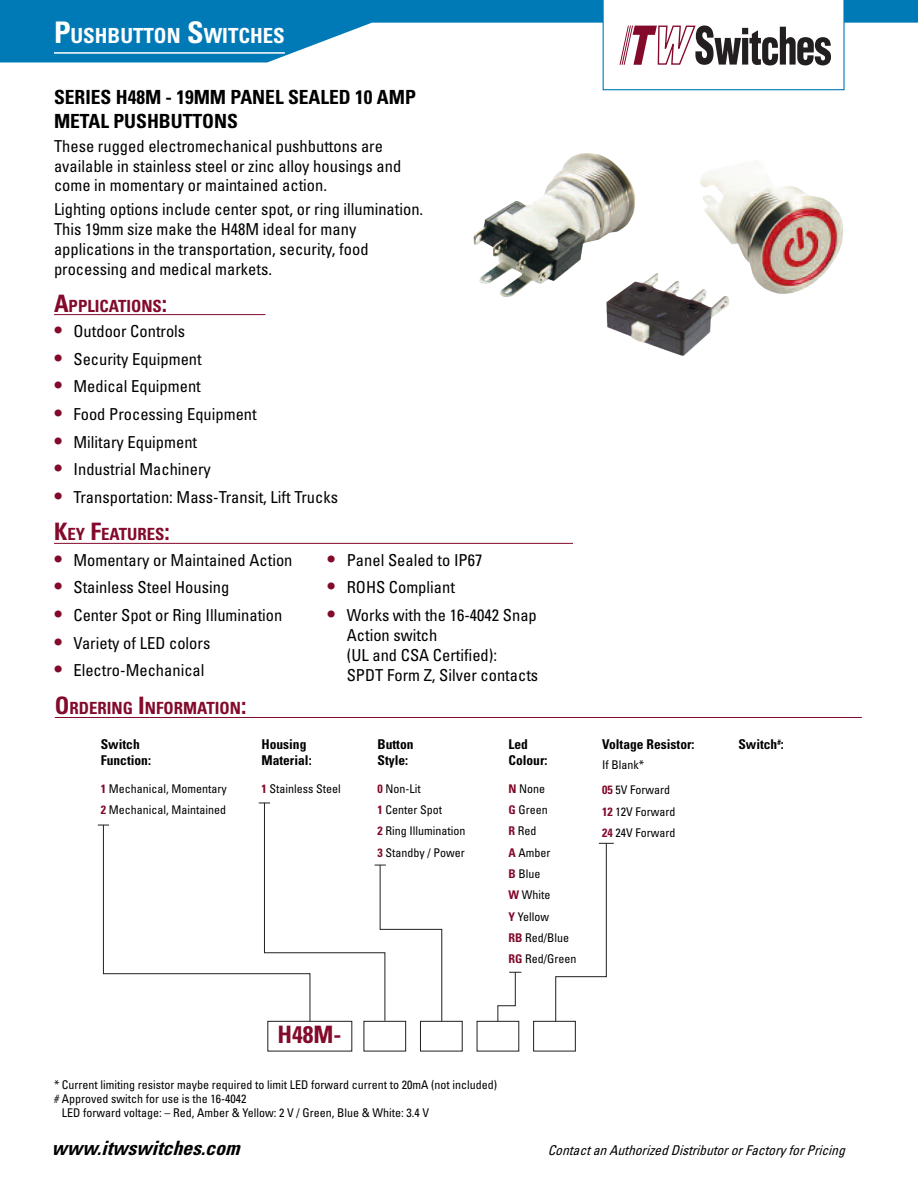
<style>
.page{position:relative;width:918px;height:1188px;background:#fff}
.page>*{position:absolute;margin:0;border:0;box-sizing:border-box;transform-origin:0 0}
.t1{font:700 condensed 24px "Univers LT Std";color:#830a2b}
.t2{font:700 condensed 20.85px "Univers LT Std";color:#fff}
.t3{font:italic 700 condensed 19.65px "Univers LT Std";color:#000}
.t4{font:700 condensed 19.5px/23.4px "Univers LT Std";color:#000}
.t5{font:700 condensed 16.8px "Univers LT Std";color:#830a2b}
.t6{font:condensed 16.5px/19.8px "Univers LT Std";color:#000}
.t7{font:700 condensed 13.5px/16.2px "Univers LT Std";color:#000}
.t8{font:italic condensed 13.5px "Univers LT Std";color:#000}
.t9{font:condensed 12px/21.3px "Univers LT Std";color:#000}
.s1{font-size:29.85px}
.s2{font-size:24px}
.s3{font-weight:700;font-size:19.5px;color:#830a2b}
.s4{font-weight:700;color:#830a2b}
</style>
<div class="page">
<svg style="left:0;top:0;width:918px;height:63px;fill:#007ab6"></svg>
<svg style="left:603px;top:0;width:242px;height:90px"></svg>
<hr style="left:54px;top:52px;width:231px;height:2px;background:#fff">
<hr style="left:54px;top:314px;width:212px;height:1px;background:#830a2b">
<img style="left:473px;top:153px;width:370px;height:203px">
<hr style="left:54px;top:543px;width:519px;height:1px;background:#830a2b">
<hr style="left:55px;top:717px;width:807px;height:1px;background:#830a2b">
<div style="left:420px;top:1021px;width:43px;height:30px;border:1px solid #231f20"></div>
<div style="left:533px;top:1021px;width:43px;height:30px;border:1px solid #231f20"></div>
<svg style="left:497px;top:972px;width:24px;height:50px"></svg>
<svg style="left:98px;top:802px;width:345px;height:220px"></svg>
<svg style="left:555px;top:843px;width:59px;height:179px"></svg>
<p class="t2" style="left:54px;top:22px;width:232px"><span class="s1">P</span>USHBUTTON <span class="s1">S</span>WITCHES</p>
<p class="t4" style="left:54px;top:86px;width:363px">SERIES H48M - 19MM PANEL SEALED 10 AMP<br>METAL PUSHBUTTONS</p>
<p class="t6" style="left:54px;top:136px;width:349px">These rugged electromechanical pushbuttons are available in stainless steel or zinc alloy housings and come in momentary or maintained action.</p>
<p class="t6" style="left:54px;top:199px;width:371px">Lighting options include center spot, or ring illumination.<br>This 19mm size make the H48M ideal for many applications in the transportation, security, food processing and medical markets.</p>
<p class="t5" style="left:54px;top:295px;width:115px"><span class="s2">A</span>PPLICATIONS<span class="s2">:</span></p>
<p class="t6" style="left:54px;top:321px;width:133px"><span class="s3">•</span> Outdoor Controls</p>
<p class="t6" style="left:54px;top:349px;width:149px"><span class="s3">•</span> Security Equipment</p>
<p class="t6" style="left:54px;top:376px;width:148px"><span class="s3">•</span> Medical Equipment</p>
<p class="t6" style="left:54px;top:404px;width:204px"><span class="s3">•</span> Food Processing Equipment</p>
<p class="t6" style="left:54px;top:432px;width:145px"><span class="s3">•</span> Military Equipment</p>
<p class="t6" style="left:54px;top:459px;width:158px"><span class="s3">•</span> Industrial Machinery</p>
<p class="t6" style="left:54px;top:487px;width:286px"><span class="s3">•</span> Transportation: Mass-Transit, Lift Trucks</p>
<p class="t5" style="left:54px;top:524px;width:117px"><span class="s2">K</span>EY <span class="s2">F</span>EATURES<span class="s2">:</span></p>
<p class="t6" style="left:54px;top:550px;width:240px"><span class="s3">•</span> Momentary or Maintained Action</p>
<p class="t6" style="left:54px;top:577px;width:177px"><span class="s3">•</span> Stainless Steel Housing</p>
<p class="t6" style="left:54px;top:605px;width:230px"><span class="s3">•</span> Center Spot or Ring Illumination</p>
<p class="t6" style="left:54px;top:633px;width:158px"><span class="s3">•</span> Variety of LED colors</p>
<p class="t6" style="left:54px;top:660px;width:152px"><span class="s3">•</span> Electro-Mechanical</p>
<p class="t6" style="left:327px;top:550px;width:157px"><span class="s3">•</span> Panel Sealed to IP67</p>
<p class="t6" style="left:327px;top:577px;width:129px"><span class="s3">•</span> ROHS Compliant</p>
<p class="t6" style="left:347px;top:605px;width:193px;text-indent:-20px"><span class="s3">•</span> Works with the 16-4042 Snap<br>Action switch<br>(UL and CSA Certified):<br>SPDT Form Z, Silver contacts</p>
<p class="t5" style="left:55px;top:698px;width:193px"><span class="s2">O</span>RDERING <span class="s2">I</span> NFORMATION<span class="s2">:</span></p>
<p class="t7" style="left:101px;top:736px;width:52px">Switch<br>Function:</p>
<p class="t9" style="left:101px;top:778px;width:127px"><span class="s4">1</span> Mechanical, Momentary<br><span class="s4">2</span> Mechanical, Maintained</p>
<p class="t7" style="left:261px;top:736px;width:52px">Housing<br>Material:</p>
<p class="t9" style="left:261px;top:778px;width:81px"><span class="s4">1</span> Stainless Steel</p>
<p class="t7" style="left:378px;top:736px;width:38px">Button<br>Style:</p>
<p class="t9" style="left:378px;top:778px;width:89px"><span class="s4">0</span> Non-Lit<br><span class="s4">1</span> Center Spot<br><span class="s4">2</span> Ring Illumination<br><span class="s4">3</span> Standby / Power</p>
<h1 class="t1" style="left:277px;top:1020px;width:65px">H48M-</h1>
<p class="t7" style="left:509px;top:736px;width:41px">Led<br>Colour:</p>
<p class="t9" style="left:509px;top:778px;width:70px"><span class="s4">N</span> None<br><span class="s4">G</span> Green<br><span class="s4">R</span> Red<br><span class="s4">A</span> Amber<br><span class="s4">B</span> Blue<br><span class="s4">W</span> White<br><span class="s4">Y</span> Yellow<br><span class="s4">RB</span> Red/Blue<br><span class="s4">RG</span> Red/Green</p>
<p class="t7" style="left:602px;top:736px;width:94px">Voltage Resistor:</p>
<p class="t9" style="left:602px;top:752px;width:69px;line-height:25.5px">If Blank*<br><span class="s4">05</span> 5V Forward</p>
<p class="t9" style="left:602px;top:800px;width:75px"><span class="s4">12</span> 12V Forward<br><span class="s4">24</span> 24V Forward</p>
<p class="t7" style="left:738px;top:736px;width:47px">Switch<sup>#</sup>:</p>
<p class="t9" style="left:54px;top:1074px;width:445px">* Current limiting resistor maybe required to limit LED forward current to 20mA (not included)</p>
<p class="t9" style="left:54px;top:1088px;width:194px"># Approved switch for use is the 16-4042</p>
<p class="t9" style="left:62px;top:1102px;width:369px">LED forward voltage: – Red, Amber &amp; Yellow: 2 V / Green, Blue &amp; White: 3.4 V</p>
<p class="t3" style="left:52px;top:1136px;width:196px">www.itwswitches.com</p>
<p class="t8" style="left:548px;top:1141px;width:303px">ContactanAuthorizedDistributororFactoryforPricing</p>
</div>
